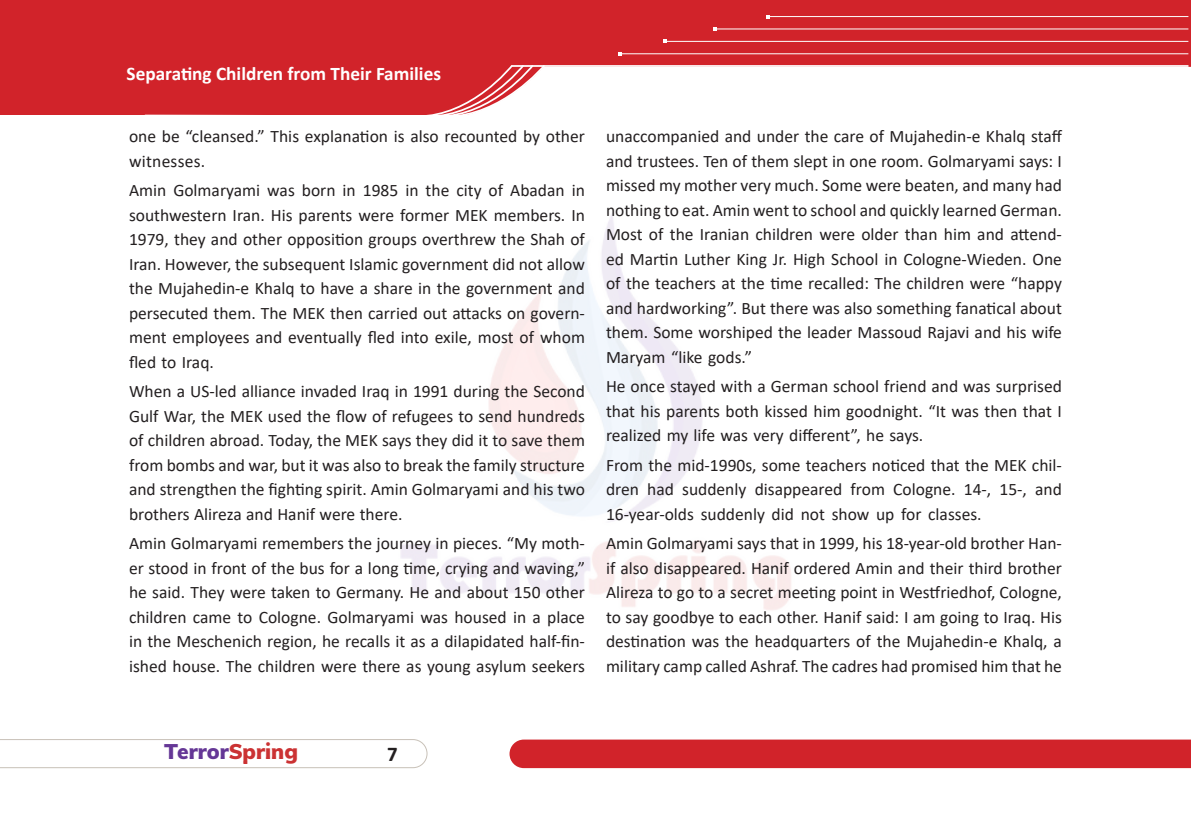
<style>
.page{position:relative;width:1191px;height:819px;background:#fff}
.page>*{position:absolute;margin:0;border:0;box-sizing:border-box;transform-origin:0 0}
.t1{font:21px "Farhang Variable";color:#653796}
.t2{font:700 21px "Calibri";color:#231f20}
.t3{font:700 19.25px "Calibri";color:#fff}
.پاراگراف{font:17.5px/24.5px "Calibri";color:#231f20;text-align:justify}
.s1{color:#cb3233}
</style>
<div class="page">
<div style="left:509px;top:739px;width:682px;height:29px;background:#d1232a"></div>
<svg style="left:0;top:739px;width:427px;height:29px"></svg>
<img style="left:400px;top:213px;width:391px;height:397px">
<div style="left:0;top:0;width:1191px;height:115px;background:#d1232a"></div>
<hr style="left:620px;top:53px;width:568px;height:1px;background:#fff">
<svg style="left:618px;top:52px;width:4px;height:4px"></svg>
<hr style="left:665px;top:41px;width:523px;height:1px;background:#fff">
<hr style="left:715px;top:29px;width:473px;height:1px;background:#fff">
<svg style="left:713px;top:27px;width:4px;height:4px"></svg>
<hr style="left:768px;top:16px;width:420px;height:1px;background:#fff">
<svg style="left:144px;top:65px;width:1047px;height:50px"></svg>
<p class="t3" style="left:127px;top:60px;width:316px">Separating Children from Their Families</p>
<p class="پاراگراف" style="left:129px;top:124px;width:457px">one be “cleansed.” This explanation is also recounted by other witnesses.</p>
<p class="پاراگراف" style="left:129px;top:178px;width:457px">Amin Golmaryami was born in 1985 in the city of Abadan in southwestern Iran. His parents were former MEK members. In 1979, they and other opposition groups overthrew the Shah of Iran. However, the subsequent Islamic government did not allow the Mujahedin-e Khalq to have a share in the government and persecuted them. The MEK then carried out attacks on govern&shy;ment employees and eventually fled into exile, most of whom fled to Iraq.</p>
<p class="پاراگراف" style="left:129px;top:379px;width:457px">When a US-led alliance invaded Iraq in 1991 during the Second Gulf War, the MEK used the flow of refugees to send hundreds of children abroad. Today, the MEK says they did it to save them from bombs and war, but it was also to break the family structure and strengthen the fighting spirit. Amin Golmaryami and his two brothers Alireza and Hanif were there.</p>
<p class="پاراگراف" style="left:129px;top:530px;width:457px">Amin Golmaryami remembers the journey in pieces. “My moth&shy;er stood in front of the bus for a long time, crying and waving,” he said. They were taken to Germany. He and about 150 other children came to Cologne. Golmaryami was housed in a place in the Meschenich region, he recalls it as a dilapidated half-fin&shy;ished house. The children were there as young asylum seekers</p>
<p class="پاراگراف" style="left:606px;top:124px;width:457px">unaccompanied and under the care of Mujahedin-e Khalq staff and trustees. Ten of them slept in one room. Golmaryami says: I missed my mother very much. Some were beaten, and many had nothing to eat. Amin went to school and quickly learned German.<br>Most of the Iranian children were older than him and attend&shy;ed Martin Luther King Jr. High School in Cologne-Wieden. One of the teachers at the time recalled: The children were “happy and hardworking”. But there was also something fanatical about them. Some worshiped the leader Massoud Rajavi and his wife Maryam “like gods.”</p>
<p class="پاراگراف" style="left:606px;top:374px;width:457px">He once stayed with a German school friend and was surprised that his parents both kissed him goodnight. “It was then that I realized my life was very different”, he says.</p>
<p class="پاراگراف" style="left:606px;top:452px;width:457px">From the mid-1990s, some teachers noticed that the MEK chil&shy;dren had suddenly disappeared from Cologne. 14-, 15-, and 16-year-olds suddenly did not show up for classes.</p>
<p class="پاراگراف" style="left:606px;top:530px;width:457px">Amin Golmaryami says that in 1999, his 18-year-old brother Han&shy;if also disappeared. Hanif ordered Amin and their third brother Alireza to go to a secret meeting point in Westfriedhof, Cologne, to say goodbye to each other. Hanif said: I am going to Iraq. His destination was the headquarters of the Mujahedin-e Khalq, a military camp called Ashraf. The cadres had promised him that he</p>
<p class="t1" style="left:164px;top:740px;width:135px">Terror<span class="s1">Spring</span></p>
<p class="t2" style="left:387px;top:739px;width:12px">7</p>
</div>
